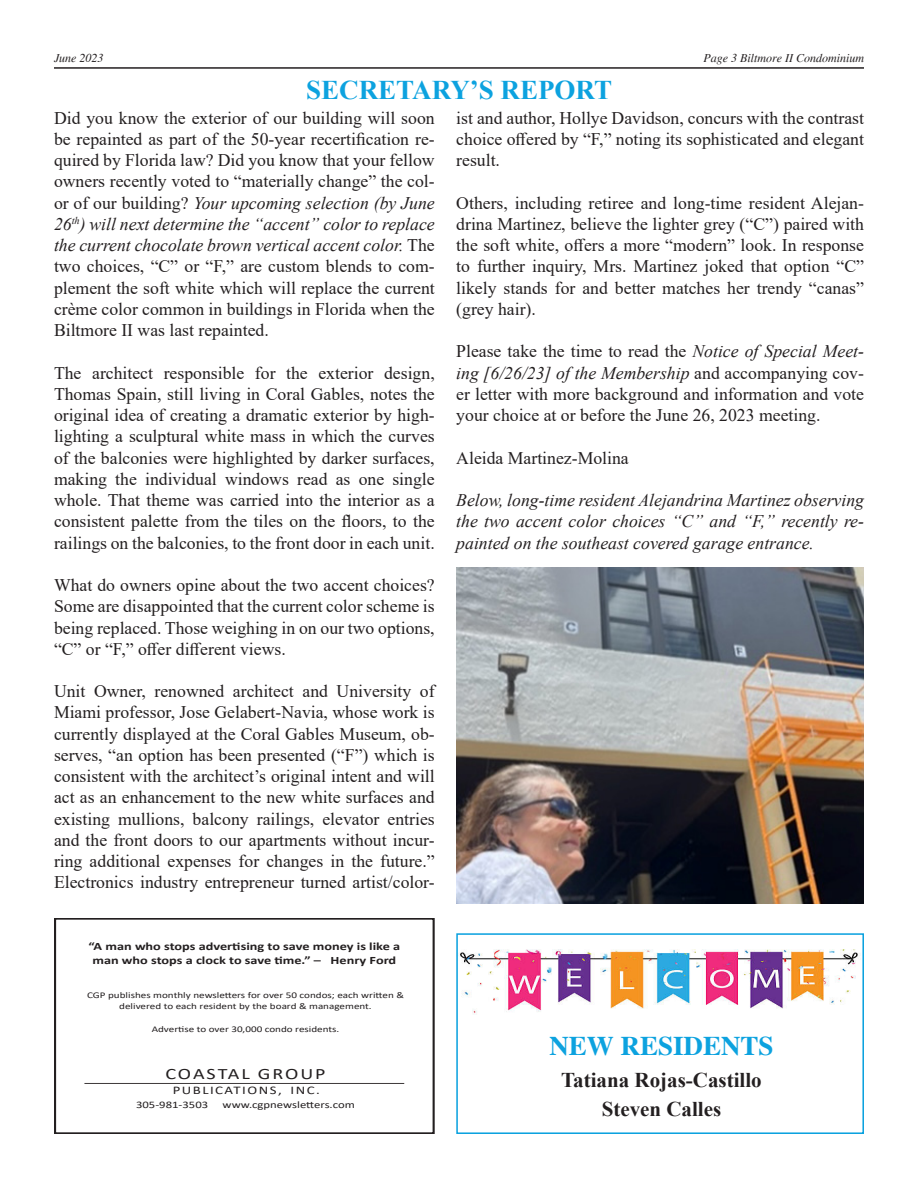
<style>
.page{position:relative;width:918px;height:1188px;background:#fff}
.page>*{position:absolute;margin:0;border:0;box-sizing:border-box;transform-origin:0 0}
.t1{font:700 27px "Times New Roman";color:#0ca2df}
.t2{font:700 27px "Times";color:#0ca2df}
.t3{font:700 21px/28.5px "Times New Roman";color:#231f20;text-align:center}
.t4{font:17.7px/21.3px "Times New Roman";color:#231f20;text-align:justify}
.t5{font:italic 17.7px/21.3px "Times New Roman";color:#231f20;text-align:justify}
.t6{font:15.9px "Calibri";letter-spacing:.095em;color:#231f20;scale:1.27 1}
.t7{font:italic 12px "Times";color:#231f20}
.t8{font:11.7px "Calibri";letter-spacing:.1em;color:#231f20;scale:1.27 1}
.t9{font:700 11.25px/13.5px "Calibri";color:#231f20;text-align:center;scale:1.27 1}
.t10{font:10.05px "Calibri";color:#231f20;scale:1.27 1}
.t11{font:8.7px/10.5px "Calibri";color:#231f20;text-align:center;scale:1.27 1}
.s1{font-style:italic}
</style>
<div class="page">
<img style="left:460px;top:949px;width:398px;height:64px">
<div style="left:456px;top:933px;width:408px;height:201px;border:2px solid #0ca2df"></div>
<hr style="left:54px;top:67px;width:810px;height:2px;background:#231f20">
<div style="left:54px;top:918px;width:381px;height:216px;border:2px solid #231f20"></div>
<hr style="left:84px;top:1083px;width:320px;height:1px;background:#231f20">
<img style="left:457px;top:568px;width:407px;height:336px">
<p class="t7" style="left:54px;top:52px;width:51px">June 2023</p>
<p class="t7" style="left:703px;top:52px;width:162px">Page 3 Biltmore II Condominium</p>
<h1 class="t1" style="left:306px;top:70px;width:307px">SECRETARY’S REPORT</h1>
<p class="t4" style="left:54px;top:107px;width:382px">Did you know the exterior of our building will soon be repainted as part of the 50-year recertification re&shy;quired by Florida law? Did you know that your fellow owners recently voted to “materially change” the col&shy;or of our building? <span class="s1">Your upcoming selection (by June 26</span><sup>th</sup><span class="s1">) will next determine the “accent” color to replace the current chocolate brown vertical accent color.</span> The two choices, “C” or “F,” are custom blends to com&shy;plement the soft white which will replace the current crème color common in buildings in Florida when the Biltmore II was last repainted.</p>
<p class="t4" style="left:54px;top:361px;width:382px">The architect responsible for the exterior design, Thomas Spain, still living in Coral Gables, notes the original idea of creating a dramatic exterior by high&shy;lighting a sculptural white mass in which the curves of the balconies were highlighted by darker surfaces, making the individual windows read as one single whole. That theme was carried into the interior as a consistent palette from the tiles on the floors, to the railings on the balconies, to the front door in each unit.</p>
<p class="t4" style="left:54px;top:574px;width:382px">What do owners opine about the two accent choices?<br>Some are disappointed that the current color scheme is being replaced. Those weighing in on our two options, “C” or “F,” offer different views.</p>
<p class="t4" style="left:54px;top:680px;width:382px">Unit Owner, renowned architect and University of Miami professor, Jose Gelabert-Navia, whose work is currently displayed at the Coral Gables Museum, ob&shy;serves, “an option has been presented (“F”) which is consistent with the architect’s original intent and will act as an enhancement to the new white surfaces and existing mullions, balcony railings, elevator entries and the front doors to our apartments without incur&shy;ring additional expenses for changes in the future.” Electronics industry entrepreneur turned artist/color-</p>
<p class="t4" style="left:456px;top:107px;width:409px">ist and author, Hollye Davidson, concurs with the contrast choice offered by “F,” noting its sophisticated and elegant result.</p>
<p class="t4" style="left:456px;top:192px;width:409px">Others, including retiree and long-time resident Alejan&shy;drina Martinez, believe the lighter grey (“C”) paired with the soft white, offers a more “modern” look. In response to further inquiry, Mrs. Martinez joked that option “C” likely stands for and better matches her trendy “canas” (grey hair).</p>
<p class="t4" style="left:456px;top:340px;width:409px">Please take the time to read the <span class="s1">Notice of Special Meet&shy;ing [6/26/23] of the Membership</span> and accompanying cov&shy;er letter with more background and information and vote your choice at or before the June 26, 2023 meeting.</p>
<p class="t4" style="left:456px;top:446px;width:174px">Aleida Martinez-Molina</p>
<p class="t5" style="left:456px;top:489px;width:409px">Below, long-time resident Alejandrina Martinez observing the two accent color choices “C” and “F,” recently re&shy;painted on the southeast covered garage entrance.</p>
<p class="t9" style="left:89px;top:940px;width:247px">“A man who stops advertising to save money is like a man who stops a clock to save time.” – Henry Ford</p>
<p class="t11" style="left:87px;top:990px;width:251px">CGP publishes monthly newsletters for over 50 condos; each written &amp; delivered to each resident by the board &amp; management.</p>
<p class="t11" style="left:152px;top:1024px;width:149px">Advertise to over 30,000 condo residents.</p>
<p class="t6" style="left:165px;top:1062px;width:128px">COASTAL GROUP</p>
<p class="t8" style="left:173px;top:1082px;width:117px">PUBLICATIONS, INC.</p>
<p class="t10" style="left:136px;top:1097px;width:58px">305-981-3503</p>
<p class="t10" style="left:223px;top:1097px;width:106px">www.cgpnewsletters.com</p>
<h1 class="t2" style="left:549px;top:1030px;width:226px">NEW RESIDENTS</h1>
<p class="t3" style="left:561px;top:1065px;width:202px">Tatiana Rojas-Castillo<br>Steven Calles</p>
</div>
